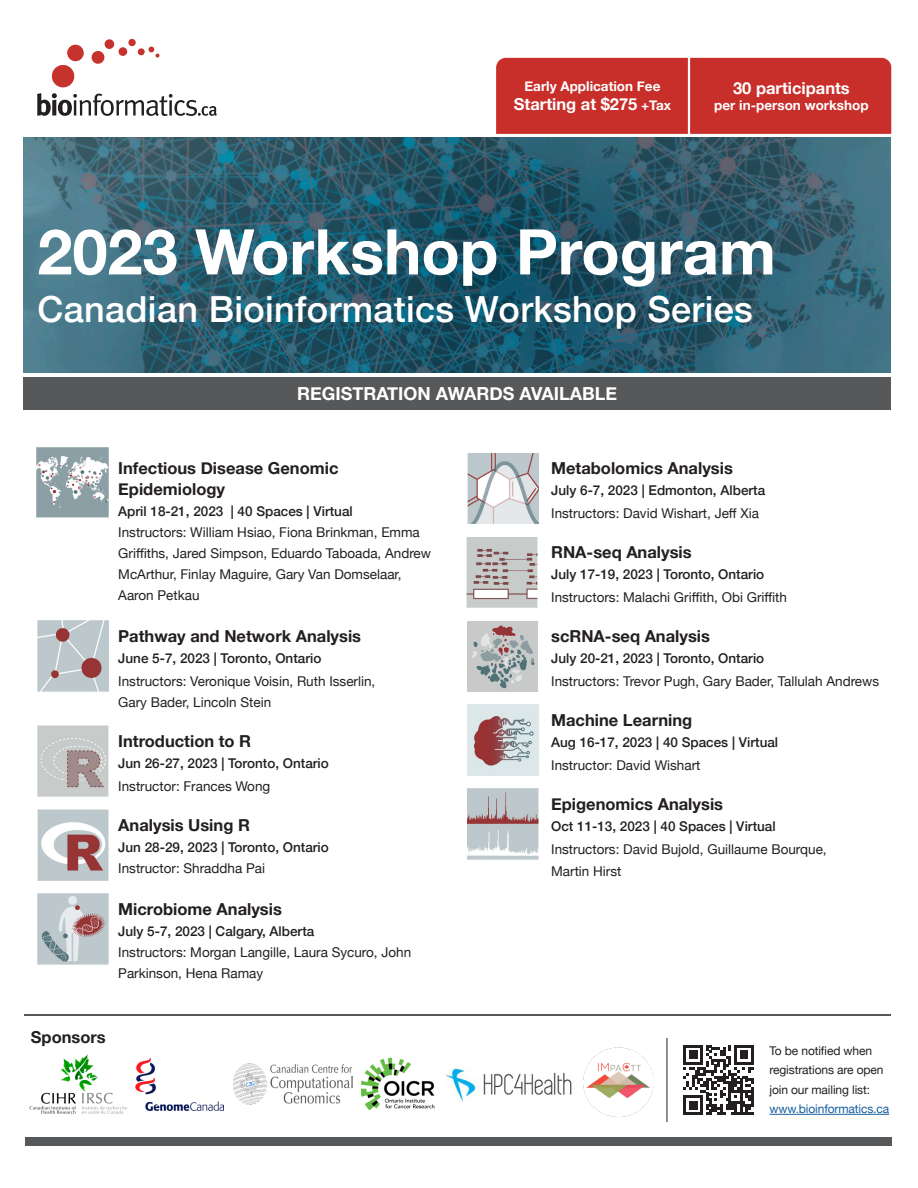
<style>
.page{position:relative;width:918px;height:1188px;background:#fff}
.page>*{position:absolute;margin:0;border:0;box-sizing:border-box;transform-origin:0 0}
.t1{font:700 63px "Helvetica Neue";color:#fff}
.t2{font:500 36px "Helvetica Neue";letter-spacing:.01em;color:#fff}
.t3{font:700 18px "Helvetica Neue";color:#fff}
.W-Heading{font:700 16.5px/21px "Helvetica Neue";color:#231f20}
.t4{font:700 16.5px "Helvetica Neue";color:#fff}
.W-Instructor{font:700 16.5px "Helvetica Neue";color:#231f20}
.W-Instructor-2{font:13.5px/21px "Helvetica Neue";color:#231f20}
.W-Date-Full{font:500 13.5px/21px "Helvetica Neue";color:#231f20}
.t5{font:700 13.5px "Helvetica Neue";color:#fff}
.W-Date-Full-2{font:12px/19.5px "Helvetica Neue";letter-spacing:-.01em;color:#231f20}
.s1{font-size:13.5px}
.s2{font-weight:400}
.s3{color:#175d9e}
</style>
<div class="page">
<img style="left:23px;top:137px;width:868px;height:235px">
<div style="left:23px;top:377px;width:868px;height:33px;background:#57585a"></div>
<hr style="left:24px;top:1015px;width:867px;height:1px;background:#57585a">
<div style="left:26px;top:1137px;width:866px;height:9px;background:#57585a"></div>
<div style="left:496px;top:57px;width:396px;height:77px;background:#c82f2b"></div>
<div style="left:104px;top:39px;width:10px;height:10px;background:#c6322c;border-radius:50%"></div>
<div style="left:128px;top:39px;width:8px;height:7px;background:#c6322c;border-radius:50%"></div>
<svg style="left:37px;top:44px;width:180px;height:72px"></svg>
<img style="left:233px;top:1064px;width:119px;height:40px">
<img style="left:361px;top:1058px;width:73px;height:52px">
<img style="left:446px;top:1068px;width:126px;height:34px">
<hr style="left:770px;top:1114px;width:119px;height:1px;background:#175d9e">
<svg style="left:683px;top:1045px;width:71px;height:70px"></svg>
<img style="left:37px;top:621px;width:71px;height:70px">
<img style="left:37px;top:726px;width:71px;height:70px">
<img style="left:467px;top:705px;width:71px;height:70px">
<img style="left:37px;top:810px;width:71px;height:70px">
<img style="left:467px;top:789px;width:71px;height:70px">
<img style="left:467px;top:453px;width:72px;height:71px">
<img style="left:37px;top:447px;width:71px;height:71px">
<img style="left:467px;top:537px;width:71px;height:71px">
<div style="left:467px;top:621px;width:71px;height:71px;background:#c7cac9"></div>
<svg style="left:472px;top:625px;width:63px;height:64px"></svg>
<img style="left:136px;top:1059px;width:87px;height:52px">
<img style="left:29px;top:1054px;width:98px;height:60px">
<img style="left:38px;top:894px;width:70px;height:70px">
<img style="left:583px;top:1047px;width:70px;height:70px">
<hr style="left:667px;top:1038px;width:1px;height:84px;background:#231f20">
<p class="t5" style="left:525px;top:75px;width:137px">Early Application Fee</p>
<p class="t4" style="left:514px;top:92px;width:159px">Starting at $275 <span class="s1">+Tax</span></p>
<p class="t4" style="left:733px;top:75px;width:118px">30 participants</p>
<p class="t5" style="left:714px;top:95px;width:156px">per in-person workshop</p>
<p class="t1" style="left:38px;top:203px;width:740px">2023 Workshop Program</p>
<p class="t2" style="left:38px;top:281px;width:717px">Canadian Bioinformatics Workshop Series</p>
<p class="t3" style="left:297px;top:379px;width:322px">REGISTRATION AWARDS AVAILABLE</p>
<p class="W-Heading" style="left:118px;top:458px;width:222px">Infectious Disease Genomic<br>Epidemiology</p>
<p class="W-Date-Full" style="left:118px;top:500px;width:236px">April 18-21, 2023 | 40 Spaces | Virtual</p>
<p class="W-Instructor-2" style="left:118px;top:522px;width:314px">Instructors: William Hsiao, Fiona Brinkman, Emma Griffiths, Jared Simpson, Eduardo Taboada, Andrew McArthur, Finlay Maguire, Gary Van Domselaar, Aaron Petkau</p>
<p class="W-Instructor" style="left:118px;top:623px;width:244px">Pathway and Network Analysis</p>
<p class="W-Date-Full" style="left:118px;top:647px;width:205px">June 5-7, 2023 | Toronto, Ontario</p>
<p class="W-Instructor-2" style="left:118px;top:671px;width:259px">Instructors: Veronique Voisin, Ruth Isserlin,<br>Gary Bader, Lincoln Stein</p>
<p class="W-Heading" style="left:118px;top:731px;width:134px">Introduction to R</p>
<p class="W-Date-Full" style="left:118px;top:752px;width:212px">Jun 26-27, 2023 | Toronto, Ontario</p>
<p class="W-Instructor-2" style="left:118px;top:776px;width:153px">Instructor: Frances Wong</p>
<p class="W-Heading" style="left:118px;top:815px;width:133px">Analysis Using R</p>
<p class="W-Date-Full" style="left:118px;top:836px;width:212px">Jun 28-29, 2023 | Toronto, Ontario<br><span class="s2">Instructor: Shraddha Pai</span></p>
<p class="W-Heading" style="left:118px;top:899px;width:165px">Microbiome Analysis</p>
<p class="W-Date-Full" style="left:118px;top:920px;width:198px">July 5-7, 2023 | Calgary, Alberta</p>
<p class="W-Instructor-2" style="left:118px;top:942px;width:294px">Instructors: Morgan Langille, Laura Sycuro, John<br>Parkinson, Hena Ramay</p>
<p class="W-Heading" style="left:31px;top:1027px;width:76px">Sponsors</p>
<p class="W-Heading" style="left:551px;top:458px;width:183px">Metabolomics Analysis</p>
<p class="W-Date-Full" style="left:551px;top:479px;width:216px">July 6-7, 2023 | Edmonton, Alberta</p>
<p class="W-Instructor-2" style="left:551px;top:503px;width:209px">Instructors: David Wishart, Jeff Xia</p>
<p class="W-Heading" style="left:551px;top:542px;width:142px">RNA-seq Analysis</p>
<p class="W-Date-Full" style="left:551px;top:563px;width:215px">July 17-19, 2023 | Toronto, Ontario</p>
<p class="W-Instructor-2" style="left:551px;top:587px;width:237px">Instructors: Malachi Griffith, Obi Griffith</p>
<p class="W-Heading" style="left:551px;top:626px;width:160px">scRNA-seq Analysis</p>
<p class="W-Date-Full" style="left:551px;top:647px;width:215px">July 20-21, 2023 | Toronto, Ontario</p>
<p class="W-Instructor-2" style="left:551px;top:671px;width:330px">Instructors: Trevor Pugh, Gary Bader, Tallulah Andrews</p>
<p class="W-Heading" style="left:551px;top:710px;width:143px">Machine Learning</p>
<p class="W-Date-Full" style="left:551px;top:731px;width:229px">Aug 16-17, 2023 | 40 Spaces | Virtual</p>
<p class="W-Instructor-2" style="left:551px;top:755px;width:151px">Instructor: David Wishart</p>
<p class="W-Heading" style="left:551px;top:794px;width:173px">Epigenomics Analysis</p>
<p class="W-Date-Full" style="left:551px;top:815px;width:226px">Oct 11-13, 2023 | 40 Spaces | Virtual</p>
<p class="W-Instructor-2" style="left:551px;top:838px;width:277px;line-height:22.5px">Instructors: David Bujold, Guillaume Bourque,<br>Martin Hirst</p>
<p class="W-Date-Full-2" style="left:770px;top:1041px;width:121px">To be notified when registrations are open join our mailing list: <span class="s3">www.bioinformatics.ca</span></p>
</div>
